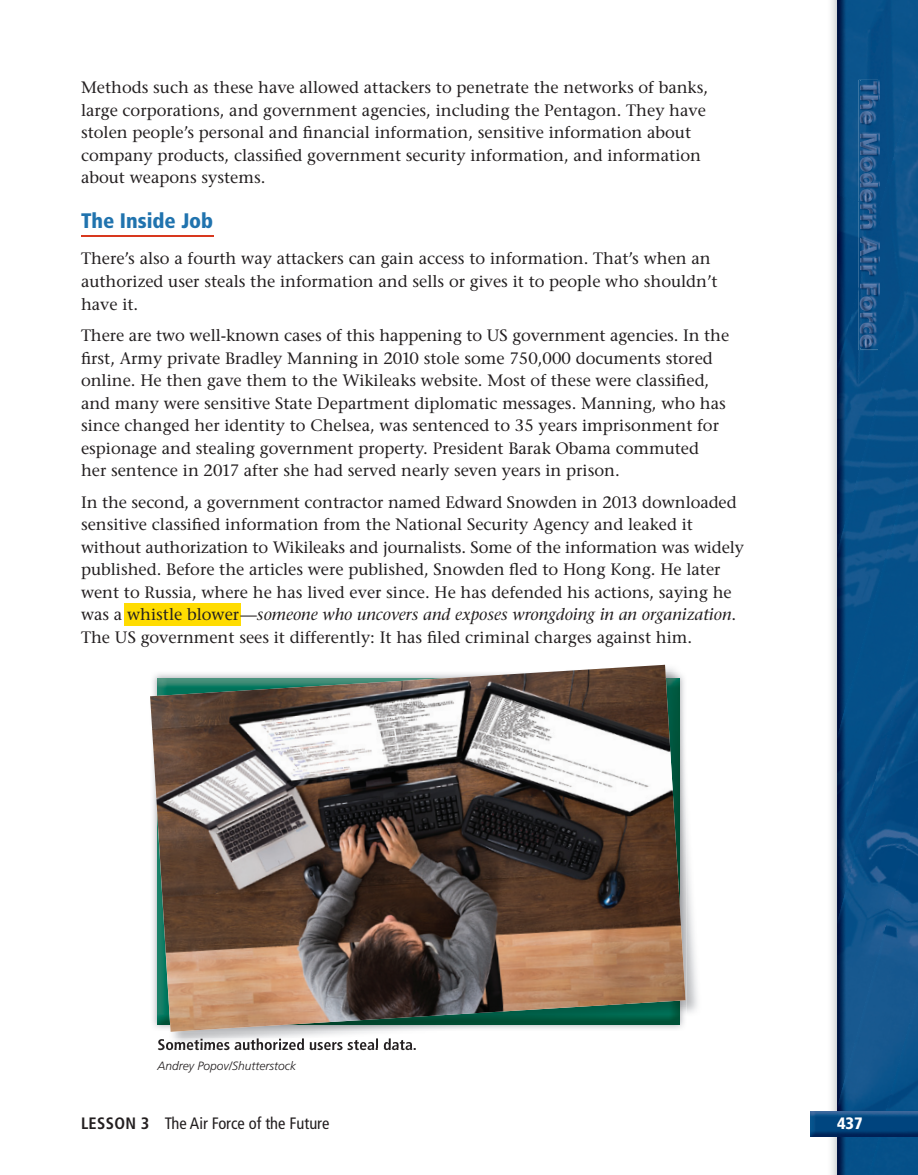
<style>
.page{position:relative;width:918px;height:1175px;background:#fff}
.page>*{position:absolute;margin:0;border:0;box-sizing:border-box;transform-origin:0 0}
.t1{font:900 condensed 21px "Frutiger";color:#2073ae}
.t2{font:16.5px/22.5px "Stone Serif";color:#231f20}
.t3{font:condensed 16.5px "Frutiger";color:#231f20}
.t4{font:900 condensed 16.5px "Frutiger";color:#fff}
.t5{font:700 condensed 15.75px "Frutiger";color:#231f20}
.t6{font:italic 300 12px "Frutiger";color:#231f20}
.s1{font-style:italic}
.s2{font-weight:700}
</style>
<div class="page">
<img style="left:837px;top:0;width:81px;height:65px">
<img style="left:837px;top:65px;width:81px;height:185px">
<img style="left:837px;top:250px;width:81px;height:185px">
<img style="left:837px;top:195px;width:44px;height:175px">
<img style="left:837px;top:435px;width:81px;height:185px">
<img style="left:837px;top:620px;width:81px;height:185px">
<img style="left:837px;top:805px;width:81px;height:369px">
<img style="left:869px;top:990px;width:49px;height:184px">
<img style="left:859px;top:80px;width:21px;height:270px">
<img style="left:860px;top:81px;width:18px;height:267px">
<svg style="left:810px;top:1136px;width:27px;height:1px"></svg>
<img style="left:837px;top:1136px;width:81px;height:1px">
<img style="left:810px;top:1111px;width:108px;height:25px">
<hr style="left:81px;top:235px;width:132px;height:2px;background:#d8381e">
<div style="left:124px;top:604px;width:116px;height:22px;background:#ffdc01"></div>
<img style="left:158px;top:1038px;width:254px;height:9px">
<img style="left:150px;top:664px;width:536px;height:367px">
<p class="t2" style="left:81px;top:76px;width:629px">Methods such as these have allowed attackers to penetrate the networks of banks, large corporations, and government agencies, including the Pentagon. They have stolen people’s personal and financial information, sensitive information about company products, classified government security information, and information about weapons systems.</p>
<p class="t1" style="left:81px;top:208px;width:134px">The Inside Job</p>
<p class="t2" style="left:81px;top:247px;width:638px">There’s also a fourth way attackers can gain access to information. That’s when an authorized user steals the information and sells or gives it to people who shouldn’t have it.</p>
<p class="t2" style="left:81px;top:324px;width:650px">There are two well-known cases of this happening to US government agencies. In the first, Army private Bradley Manning in 2010 stole some 750,000 documents stored online. He then gave them to the Wikileaks website. Most of these were classified, and many were sensitive State Department diplomatic messages. Manning, who has since changed her identity to Chelsea, was sentenced to 35 years imprisonment for espionage and stealing government property. President Barak Obama commuted<br>her sentence in 2017 after she had served nearly seven years in prison.</p>
<p class="t2" style="left:81px;top:490px;width:664px">In the second, a government contractor named Edward Snowden in 2013 downloaded sensitive classified information from the National Security Agency and leaked it without authorization to Wikileaks and journalists. Some of the information was widely published. Before the articles were published, Snowden fled to Hong Kong. He later went to Russia, where he has lived ever since. He has defended his actions, saying he was a whistle blower—<span class="s1">someone who uncovers and exposes wrongdoing in an organization</span>.<br>The US government sees it differently: It has filed criminal charges against him.</p>
<p class="t5" style="left:158px;top:1035px;width:261px">Sometimes authorized users steal data.</p>
<p class="t6" style="left:158px;top:1058px;width:140px">Andrey Popov/Shutterstock</p>
<p class="t3" style="left:81px;top:1113px;width:250px"><span class="s2">LESSON 3</span> The Air Force of the Future</p>
<p class="t4" style="left:837px;top:1113px;width:27px">437</p>
</div>
